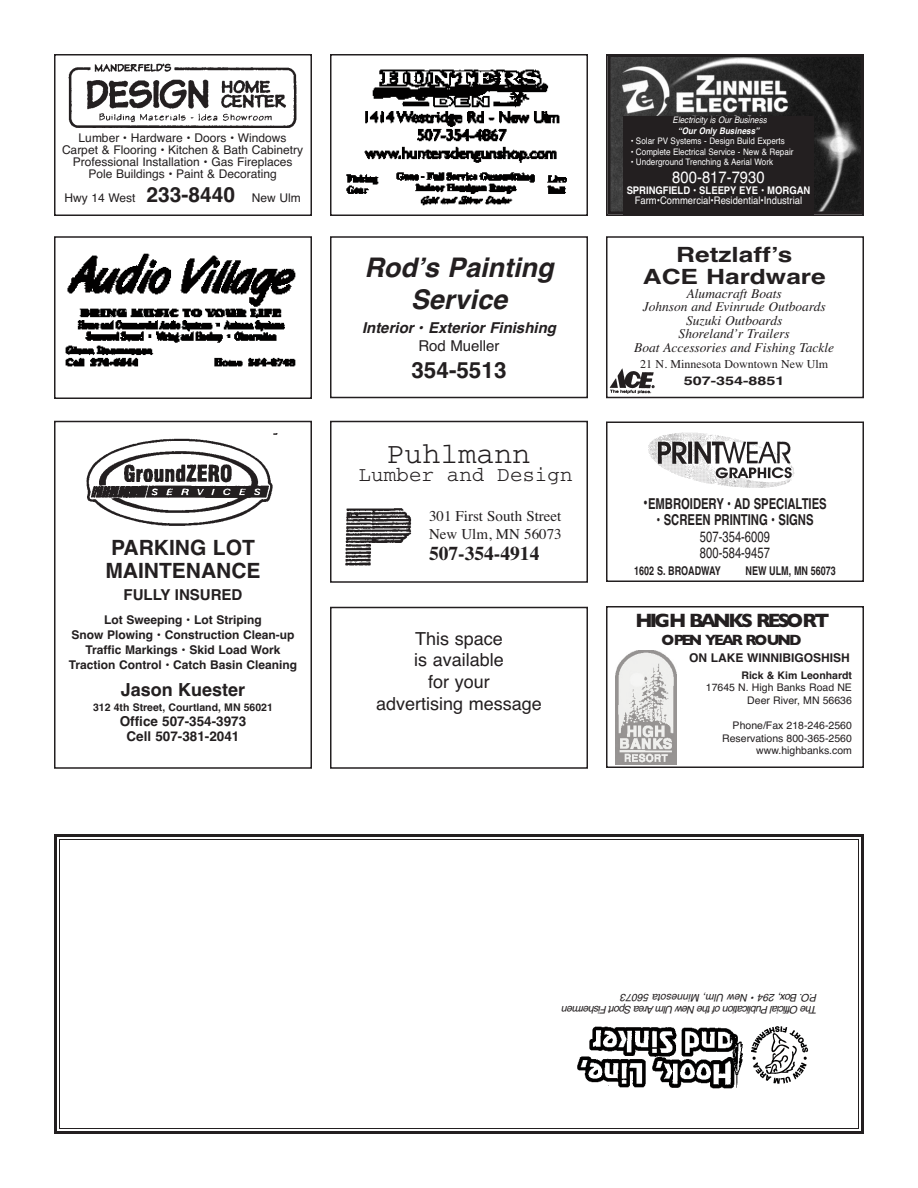
<style>
.page{position:relative;width:918px;height:1188px;background:#fff}
.page>*{position:absolute;margin:0;border:0;box-sizing:border-box;transform-origin:0 0}
.t1{font:30px "Courier";color:#231f20}
.t2{font:italic 700 27px/32.4px "Helvetica";color:#231f20;text-align:center}
.t3{font:700 22.5px "Helvetica";color:#231f20}
.t4{font:700 21px/22.5px "Helvetica";color:#231f20}
.t5{font:700 21px/22.5px "Helvetica";color:#231f20;text-align:center;scale:1.25 1}
.t6{font:21px "Courier";color:#231f20}
.t7{font:700 19.5px "Gill Sans";letter-spacing:-.145em;color:#231f20}
.t8{font:700 19.5px "Times";color:#231f20}
.t9{font:18px/21.6px "Helvetica";color:#231f20;text-align:center}
.t10{font:700 18px "Helvetica";color:#231f20}
.t11{font:16.5px "Helvetica";color:#fff;scale:.9 1}
.t12{font:700 15px "Helvetica";color:#231f20;scale:.75 1}
.t13{font:15px/18px "Times";color:#231f20}
.t14{font:italic 700 15px "Helvetica";color:#231f20}
.t15{font:15px/16.5px "Helvetica";color:#231f20;scale:.75 1}
.t16{font:700 15px "Gill Sans";letter-spacing:-.145em;color:#231f20}
.t17{font:700 15px "Helvetica";color:#231f20}
.t18{font:15px "Helvetica";color:#231f20}
.t19{font:italic 13.5px/13.5px "Times";color:#231f20;text-align:center}
.t20{font:700 13.5px/15px "Helvetica";color:#231f20;text-align:center}
.t21{font:12px/12px "Helvetica";color:#231f20;text-align:center}
.t22{font:700 12px/15px "Helvetica";color:#231f20;text-align:center}
.t23{font:700 12px "Helvetica";color:#231f20;scale:.75 1}
.t24{font:12px "Times";color:#231f20}
.t25{font:700 12px "Helvetica";color:#231f20;scale:1.35 1}
.t26{font:10.5px/12.6px "Helvetica";color:#231f20;text-align:right}
.t27{font:italic 10.5px/12.6px "Helvetica";color:#231f20}
.t28{font:700 10.5px "Helvetica";color:#231f20}
.t29{font:10.5px "Helvetica";color:#fff;scale:.9 1}
.t30{font:700 10.5px "Helvetica";color:#fff;scale:.9 1}
.t31{font:9px "Helvetica";color:#fff;scale:.9 1}
.t32{font:italic 9px "Helvetica";color:#fff;scale:.9 1}
.t33{font:italic 700 9px "Helvetica";color:#fff;scale:.9 1}
.s1{font-weight:700;font-size:21px}
.s2{font-weight:400;font-size:18px}
</style>
<div class="page">
<div style="left:54px;top:834px;width:810px;height:300px;border:3px solid #231f20"></div>
<img style="left:751px;top:1026px;width:58px;height:58px">
<img style="left:577px;top:1026px;width:166px;height:63px">
<div style="left:54px;top:54px;width:258px;height:162px;border:2px solid #231f20"></div>
<div style="left:330px;top:54px;width:258px;height:162px;border:2px solid #231f20"></div>
<div style="left:54px;top:236px;width:258px;height:163px;border:2px solid #231f20"></div>
<div style="left:330px;top:236px;width:258px;height:162px;border:2px solid #231f20"></div>
<div style="left:606px;top:236px;width:258px;height:162px;border:2px solid #231f20"></div>
<div style="left:54px;top:421px;width:258px;height:348px;border:2px solid #231f20"></div>
<div style="left:330px;top:421px;width:258px;height:162px;border:2px solid #231f20"></div>
<div style="left:606px;top:422px;width:258px;height:160px;border:2px solid #231f20"></div>
<div style="left:606px;top:606px;width:258px;height:162px;border:2px solid #231f20"></div>
<div style="left:330px;top:607px;width:258px;height:162px;border:2px solid #231f20"></div>
<img style="left:86px;top:434px;width:192px;height:92px">
<img style="left:68px;top:63px;width:229px;height:65px">
<img style="left:345px;top:508px;width:67px;height:58px">
<img style="left:610px;top:368px;width:49px;height:31px">
<svg style="left:615px;top:671px;width:62px;height:94px"></svg>
<img style="left:616px;top:650px;width:60px;height:115px">
<img style="left:612px;top:58px;width:248px;height:152px">
<div style="left:608px;top:54px;width:256px;height:160px;border:3px solid #231f20"></div>
<div style="left:623px;top:116px;width:191px;height:99px;background:#231f20"></div>
<img style="left:648px;top:432px;width:147px;height:56px">
<img style="left:346px;top:69px;width:221px;height:137px">
<img style="left:65px;top:253px;width:231px;height:114px">
<p class="t21" style="left:62px;top:132px;width:243px">Lumber • Hardware • Doors • Windows Carpet &amp; Flooring • Kitchen &amp; Bath Cabinetry Professional Installation • Gas Fireplaces Pole Buildings • Paint &amp; Decorating</p>
<p class="t21" style="left:64px;top:192px;width:238px">Hwy 14 West <span class="s1">233-8440</span> New Ulm</p>
<h3 class="t4" style="left:105px;top:537px;width:157px">PARKING LOT<br>MAINTENANCE</h3>
<p class="t17" style="left:124px;top:583px;width:120px">FULLY INSURED</p>
<p class="t22" style="left:69px;top:612px;width:230px">Lot Sweeping • Lot Striping<br>Snow Plowing • Construction Clean-up Traffic Markings • Skid Load Work Traction Control • Catch Basin Cleaning</p>
<h3 class="t10" style="left:121px;top:675px;width:126px">Jason Kuester</h3>
<p class="t28" style="left:93px;top:699px;width:181px">312 4th Street, Courtland, MN 56021</p>
<p class="t20" style="left:120px;top:714px;width:128px">Office 507-354-3973<br>Cell 507-381-2041</p>
<h2 class="t2" style="left:364px;top:251px;width:191px">Rod’s Painting<br>Service</h2>
<p class="t14" style="left:362px;top:315px;width:195px">Interior • Exterior Finishing</p>
<p class="t18" style="left:418px;top:334px;width:83px">Rod Mueller</p>
<h3 class="t3" style="left:411px;top:351px;width:97px">354-5513</h3>
<h1 class="t1" style="left:386px;top:438px;width:145px">Puhlmann</h1>
<h3 class="t6" style="left:359px;top:463px;width:216px">Lumber and Design</h3>
<p class="t13" style="left:429px;top:506px;width:134px">301 First South Street<br>New Ulm, MN 56073</p>
<h3 class="t8" style="left:429px;top:535px;width:112px">507-354-4914</h3>
<h3 class="t9" style="left:376px;top:628px;width:167px">This space<br>is available<br>for your<br>advertising message</h3>
<p class="t32" style="left:673px;top:113px;width:106px">Electricity is Our Business</p>
<p class="t33" style="left:678px;top:123px;width:92px">“Our Only Business”</p>
<p class="t31" style="left:631px;top:134px;width:173px">• Solar PV Systems - Design Build Experts</p>
<p class="t31" style="left:631px;top:144px;width:182px">• Complete Electrical Service - New &amp; Repair</p>
<p class="t31" style="left:631px;top:155px;width:160px">• Underground Trenching &amp; Aerial Work</p>
<h3 class="t11" style="left:672px;top:164px;width:104px">800-817-7930</h3>
<p class="t30" style="left:627px;top:181px;width:206px">SPRINGFIELD • SLEEPY EYE • MORGAN</p>
<p class="t29" style="left:635px;top:192px;width:188px">Farm•Commercial•Residential•Industrial</p>
<h3 class="t5" style="left:643px;top:243px;width:148px">Retzlaff’s<br>ACE Hardware</h3>
<p class="t19" style="left:634px;top:286px;width:202px">Alumacraft Boats<br>Johnson and Evinrude Outboards<br>Suzuki Outboards<br>Shoreland’r Trailers<br>Boat Accessories and Fishing Tackle</p>
<p class="t24" style="left:640px;top:353px;width:190px">21 N. Minnesota Downtown New Ulm</p>
<p class="t25" style="left:684px;top:371px;width:76px">507-354-8851</p>
<p class="t12" style="left:643px;top:491px;width:246px"><span class="s2">•</span>EMBROIDERY • AD SPECIALTIES</p>
<p class="t12" style="left:656px;top:508px;width:211px">• SCREEN PRINTING • SIGNS</p>
<p class="t15" style="left:700px;top:528px;width:95px">507-354-6009<br>800-584-9457</p>
<p class="t23" style="left:634px;top:561px;width:117px">1602 S. BROADWAY</p>
<p class="t23" style="left:746px;top:561px;width:122px">NEW ULM, MN 56073</p>
<h3 class="t7" style="left:636px;top:609px;width:195px">HIGH BANKS RESORT</h3>
<p class="t16" style="left:661px;top:631px;width:142px">OPEN YEAR ROUND</p>
<p class="t22" style="left:689px;top:650px;width:162px">ON LAKE WINNIBIGOSHISH</p>
<p class="t28" style="left:741px;top:666px;width:112px">Rick &amp; Kim Leonhardt</p>
<p class="t26" style="left:706px;top:682px;width:148px">17645 N. High Banks Road NE<br>Deer River, MN 56636</p>
<p class="t26" style="left:722px;top:719px;width:131px">Phone/Fax 218-246-2560<br>Reservations 800-365-2560 www.highbanks.com</p>
<p class="t27" style="left:818px;top:1016px;width:257px;rotate:-180deg">ehT O Pl a i c i f f no i t ac i l bu eh t f o N we U ml A ae r S mr ehs i Ft r op ne<br>O. P B. 492, xo • N we U ml M, a t osenn i 37065</p>
</div>
